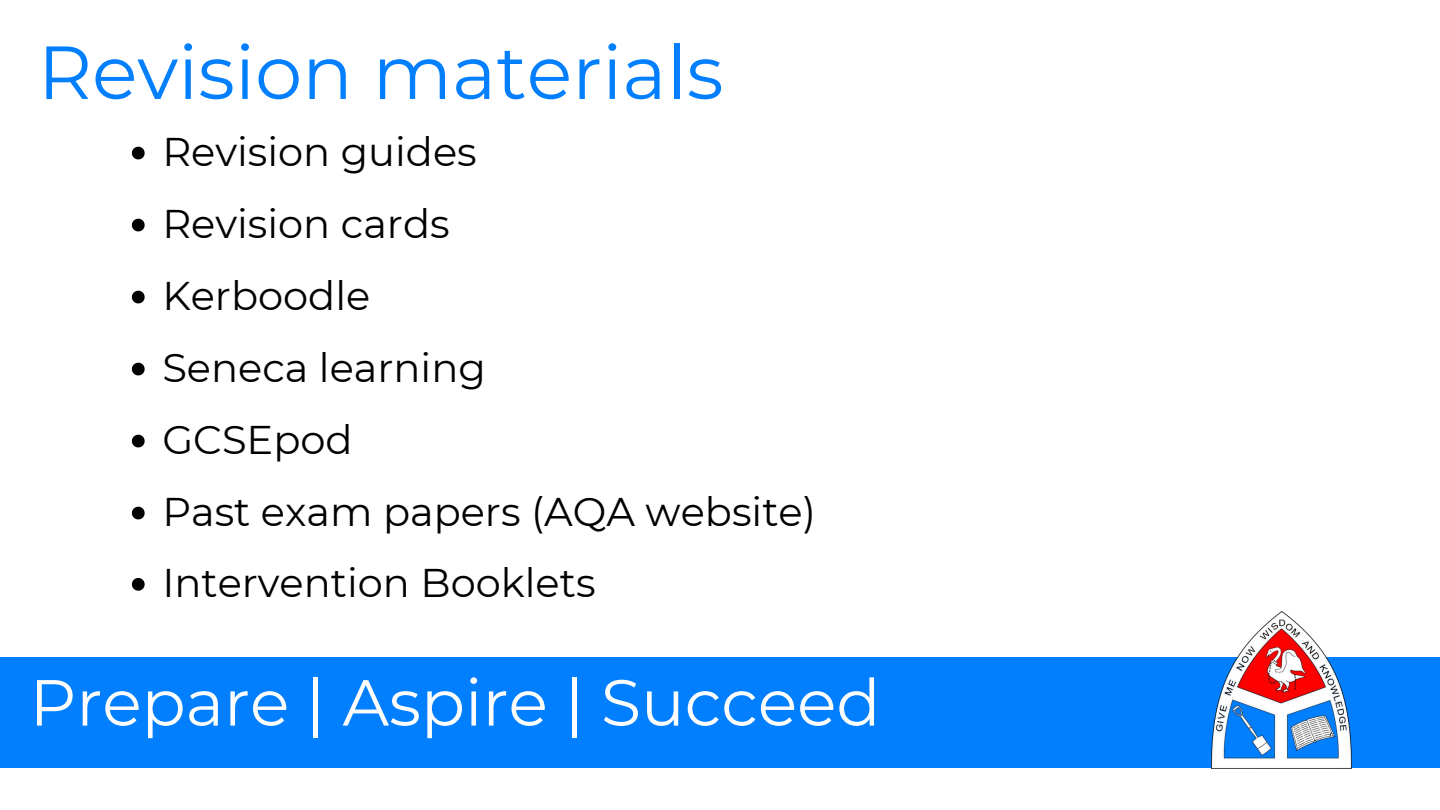
<style>
.page{position:relative;width:1440px;height:810px;background:#fff}
.page>*{position:absolute;margin:0;border:0;box-sizing:border-box;transform-origin:0 0}
.t1{font:75px "Montserrat";color:#017ffe}
.t2{font:65px "Montserrat";color:#fdfdfd}
.t3{font:40px "Montserrat";color:#000}
</style>
<div class="page">
<div style="left:0;top:657px;width:1440px;height:111px;background:#017ffe"></div>
<img style="left:1212px;top:612px;width:139px;height:156px">
<svg style="left:132px;top:147px;width:13px;height:12px"></svg>
<svg style="left:132px;top:219px;width:13px;height:12px"></svg>
<svg style="left:132px;top:291px;width:13px;height:12px"></svg>
<svg style="left:132px;top:363px;width:13px;height:12px"></svg>
<svg style="left:132px;top:435px;width:13px;height:12px"></svg>
<svg style="left:132px;top:507px;width:13px;height:12px"></svg>
<svg style="left:132px;top:578px;width:13px;height:13px"></svg>
<p class="t1" style="left:38px;top:26px;width:687px">Revision materials</p>
<p class="t3" style="left:162px;top:127px;width:316px">Revision guides</p>
<p class="t3" style="left:162px;top:199px;width:289px">Revision cards</p>
<p class="t3" style="left:162px;top:271px;width:209px">Kerboodle</p>
<p class="t3" style="left:162px;top:343px;width:325px">Seneca learning</p>
<p class="t3" style="left:162px;top:415px;width:192px">GCSEpod</p>
<p class="t3" style="left:162px;top:487px;width:655px">Past exam papers (AQA website)</p>
<p class="t3" style="left:162px;top:559px;width:435px">Intervention Booklets</p>
<p class="t2" style="left:30px;top:663px;width:852px">Prepare | Aspire | Succeed</p>
</div>
